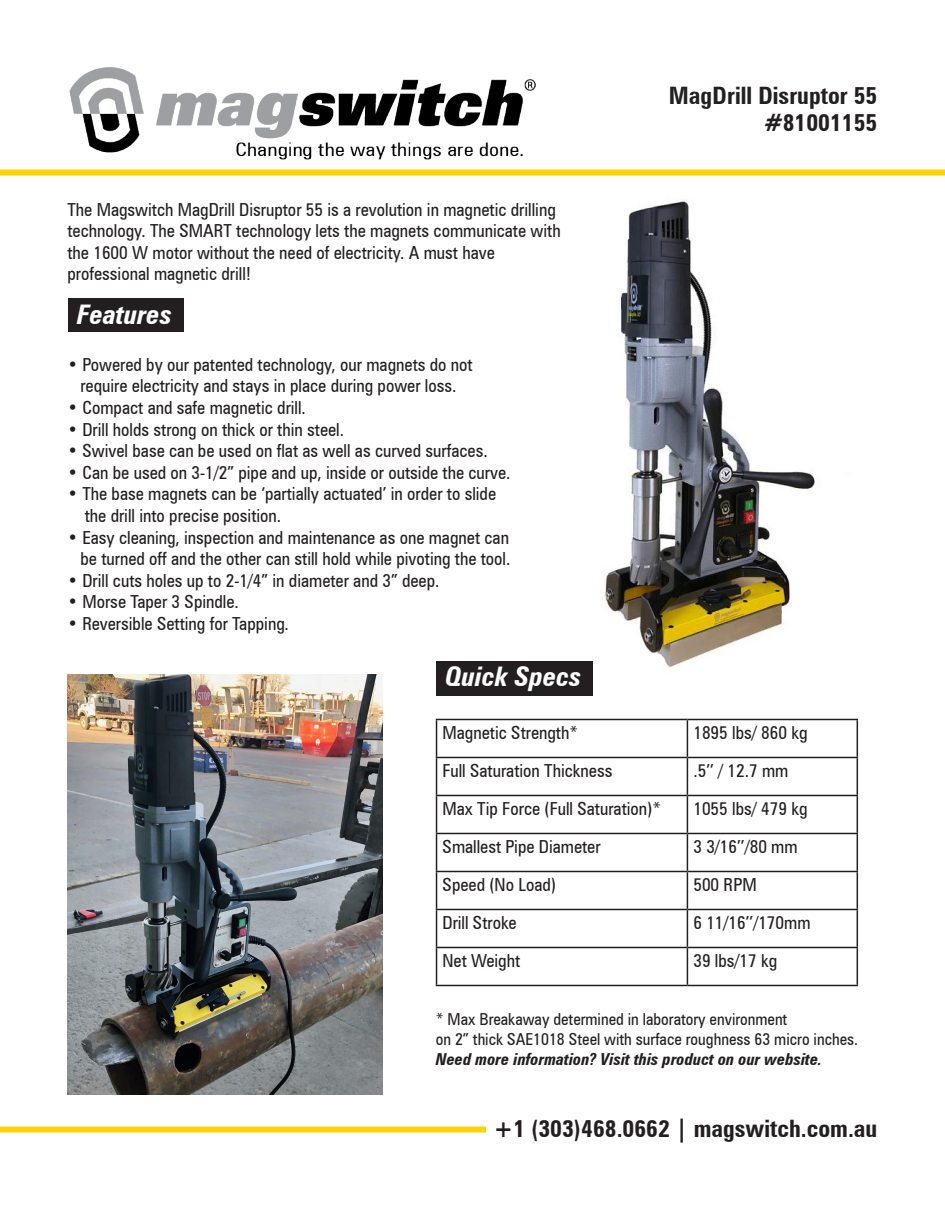
<style>
.page{position:relative;width:945px;height:1215px;background:#fff}
.page>*{position:absolute;margin:0;border:0;box-sizing:border-box;transform-origin:0 0}
.t1{font:italic 700 condensed 27px "Zurich BT";color:#fff}
.t2{font:700 condensed 24px "Zurich BT";color:#231f20}
.t3{font:condensed 18px "Zurich BT";color:#231f20}
.t4{font:condensed 16.5px/19.8px "Zurich BT";color:#231f20}
.s1{font-weight:700;font-style:italic}
</style>
<div class="page">
<img style="left:605px;top:201px;width:210px;height:467px">
<div style="left:68px;top:299px;width:115px;height:33px;background:#231f20"></div>
<hr style="left:436px;top:719px;width:251px;height:1px;background:#231f20">
<hr style="left:436px;top:720px;width:1px;height:37px;background:#231f20">
<hr style="left:687px;top:719px;width:171px;height:1px;background:#231f20">
<hr style="left:687px;top:720px;width:1px;height:37px;background:#231f20">
<hr style="left:857px;top:720px;width:1px;height:37px;background:#231f20">
<hr style="left:436px;top:757px;width:251px;height:1px;background:#231f20">
<hr style="left:436px;top:758px;width:1px;height:37px;background:#231f20">
<hr style="left:687px;top:757px;width:171px;height:1px;background:#231f20">
<hr style="left:687px;top:758px;width:1px;height:37px;background:#231f20">
<hr style="left:857px;top:758px;width:1px;height:37px;background:#231f20">
<hr style="left:436px;top:795px;width:251px;height:1px;background:#231f20">
<hr style="left:436px;top:796px;width:1px;height:37px;background:#231f20">
<hr style="left:687px;top:795px;width:171px;height:1px;background:#231f20">
<hr style="left:687px;top:796px;width:1px;height:37px;background:#231f20">
<hr style="left:857px;top:796px;width:1px;height:37px;background:#231f20">
<hr style="left:436px;top:833px;width:251px;height:1px;background:#231f20">
<hr style="left:436px;top:834px;width:1px;height:37px;background:#231f20">
<hr style="left:687px;top:833px;width:171px;height:1px;background:#231f20">
<hr style="left:687px;top:834px;width:1px;height:37px;background:#231f20">
<hr style="left:857px;top:834px;width:1px;height:37px;background:#231f20">
<hr style="left:436px;top:871px;width:251px;height:1px;background:#231f20">
<hr style="left:436px;top:872px;width:1px;height:37px;background:#231f20">
<hr style="left:687px;top:871px;width:171px;height:1px;background:#231f20">
<hr style="left:687px;top:872px;width:1px;height:37px;background:#231f20">
<hr style="left:857px;top:872px;width:1px;height:37px;background:#231f20">
<hr style="left:436px;top:909px;width:251px;height:1px;background:#231f20">
<hr style="left:436px;top:910px;width:1px;height:37px;background:#231f20">
<hr style="left:687px;top:909px;width:171px;height:1px;background:#231f20">
<hr style="left:687px;top:910px;width:1px;height:37px;background:#231f20">
<hr style="left:857px;top:910px;width:1px;height:37px;background:#231f20">
<hr style="left:436px;top:947px;width:251px;height:1px;background:#231f20">
<hr style="left:436px;top:948px;width:1px;height:37px;background:#231f20">
<hr style="left:687px;top:947px;width:171px;height:1px;background:#231f20">
<hr style="left:687px;top:948px;width:1px;height:37px;background:#231f20">
<hr style="left:857px;top:948px;width:1px;height:37px;background:#231f20">
<hr style="left:436px;top:985px;width:251px;height:1px;background:#231f20">
<hr style="left:687px;top:985px;width:171px;height:1px;background:#231f20">
<img style="left:68px;top:675px;width:315px;height:420px">
<div style="left:437px;top:661px;width:156px;height:35px;background:#231f20"></div>
<div style="left:0;top:170px;width:945px;height:6px;background:#fed304"></div>
<div style="left:0;top:1126px;width:486px;height:6px;background:#fed304"></div>
<img style="left:69px;top:68px;width:467px;height:92px">
<p class="t3" style="left:68px;top:198px;width:490px">The Magswitch MagDrill Disruptor 55 is a revolution in magnetic drilling</p>
<p class="t3" style="left:68px;top:220px;width:495px">technology. The SMART technology lets the magnets communicate with</p>
<p class="t3" style="left:68px;top:242px;width:429px">the 1600 W motor without the need of electricity. A must have</p>
<p class="t3" style="left:68px;top:263px;width:185px">professional magnetic drill!</p>
<p class="t1" style="left:77px;top:298px;width:96px">Features</p>
<p class="t3" style="left:68px;top:354px;width:407px">• Powered by our patented technology, our magnets do not</p>
<p class="t3" style="left:80px;top:375px;width:378px">require electricity and stays in place during power loss.</p>
<p class="t3" style="left:68px;top:397px;width:240px">• Compact and safe magnetic drill.</p>
<p class="t3" style="left:68px;top:418px;width:278px">• Drill holds strong on thick or thin steel.</p>
<p class="t3" style="left:68px;top:440px;width:422px">• Swivel base can be used on flat as well as curved surfaces.</p>
<p class="t3" style="left:68px;top:462px;width:445px">• Can be used on 3-1/2” pipe and up, inside or outside the curve.</p>
<p class="t3" style="left:68px;top:483px;width:430px">• The base magnets can be ‘partially actuated’ in order to slide</p>
<p class="t3" style="left:85px;top:505px;width:198px">the drill into precise position.</p>
<p class="t3" style="left:68px;top:526px;width:443px">• Easy cleaning, inspection and maintenance as one magnet can</p>
<p class="t3" style="left:80px;top:548px;width:432px">be turned off and the other can still hold while pivoting the tool.</p>
<p class="t3" style="left:68px;top:570px;width:373px">• Drill cuts holes up to 2-1/4” in diameter and 3” deep.</p>
<p class="t3" style="left:68px;top:591px;width:173px">• Morse Taper 3 Spindle.</p>
<p class="t3" style="left:68px;top:613px;width:223px">• Reversible Setting for Tapping.</p>
<p class="t1" style="left:446px;top:660px;width:137px">Quick Specs</p>
<p class="t2" style="left:669px;top:81px;width:210px">MagDrill Disruptor 55</p>
<p class="t2" style="left:764px;top:108px;width:115px">#81001155</p>
<p class="t3" style="left:443px;top:722px;width:137px">Magnetic Strength*</p>
<p class="t3" style="left:693px;top:722px;width:116px">1895 lbs/ 860 kg</p>
<p class="t3" style="left:443px;top:760px;width:171px">Full Saturation Thickness</p>
<p class="t3" style="left:693px;top:760px;width:96px">.5’’ / 12.7 mm</p>
<p class="t3" style="left:443px;top:798px;width:220px">Max Tip Force (Full Saturation)*</p>
<p class="t3" style="left:693px;top:798px;width:116px">1055 lbs/ 479 kg</p>
<p class="t3" style="left:443px;top:836px;width:160px">Smallest Pipe Diameter</p>
<p class="t3" style="left:693px;top:836px;width:106px">3 3/16’’/80 mm</p>
<p class="t3" style="left:443px;top:874px;width:115px">Speed (No Load)</p>
<p class="t3" style="left:693px;top:874px;width:65px">500 RPM</p>
<p class="t3" style="left:443px;top:912px;width:76px">Drill Stroke</p>
<p class="t3" style="left:693px;top:912px;width:119px">6 11/16’’/170mm</p>
<p class="t3" style="left:443px;top:950px;width:79px">Net Weight</p>
<p class="t3" style="left:693px;top:950px;width:85px">39 lbs/17 kg</p>
<p class="t4" style="left:436px;top:1009px;width:353px">* Max Breakaway determined in laboratory environment</p>
<p class="t4" style="left:436px;top:1029px;width:424px">on 2” thick SAE1018 Steel with surface roughness 63 micro inches.<br><span class="s1">Need more information? Visit this product on our website.</span></p>
<p class="t2" style="left:493px;top:1114px;width:385px">+1 (303)468.0662 | magswitch.com.au</p>
</div>
